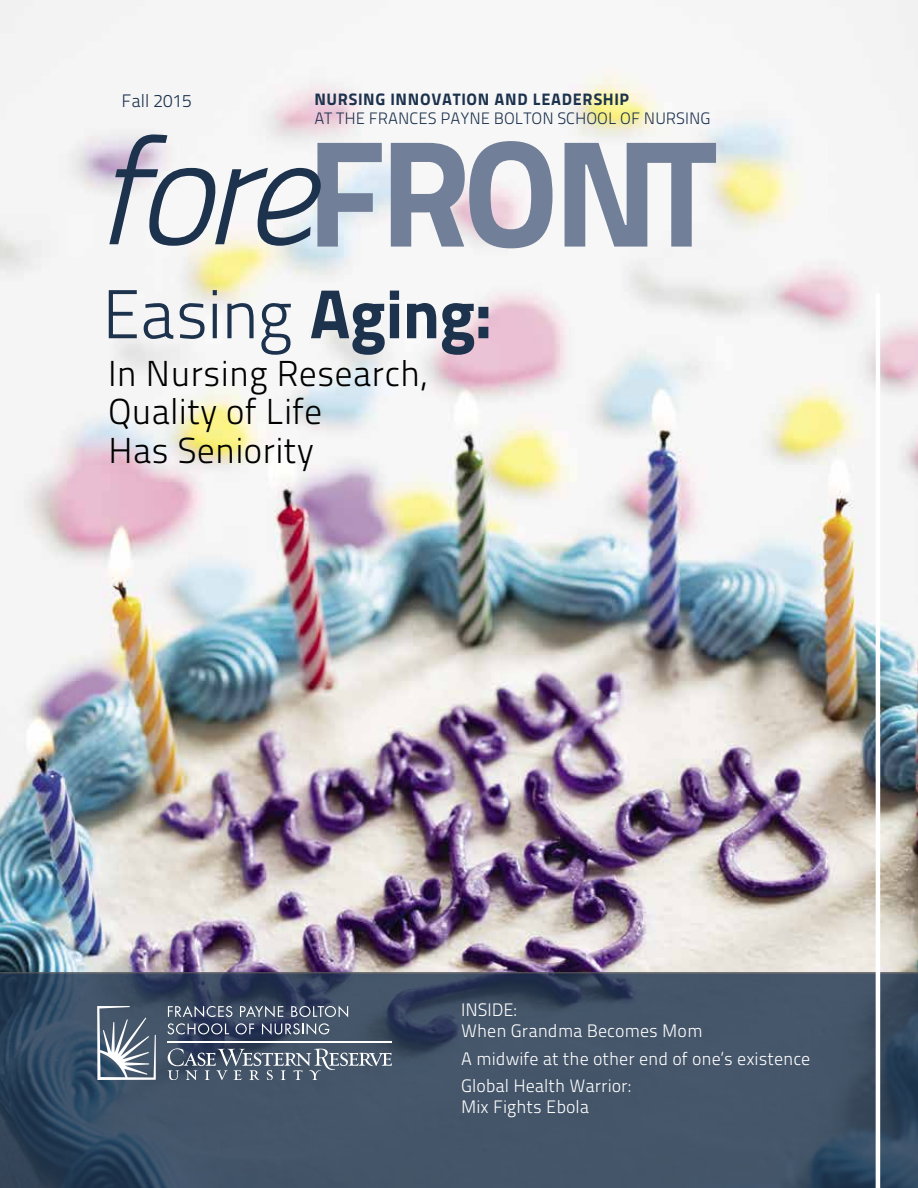
<style>
.page{position:relative;width:918px;height:1188px;background:#fff}
.page>*{position:absolute;margin:0;border:0;box-sizing:border-box;transform-origin:0 0}
.t1{font:150.3px "Titillium Maps 26 L 999 wt";letter-spacing:-.055em;color:#727f98}
.t2{font:69px "Titillium Maps 26 L 250 wt";letter-spacing:-.03em;color:#1c324d}
.t3{font:36px/39px "Titillium Maps 26 L 250 wt";color:#000}
.t4{font:18px/21px "Titillium Maps 26 L 250 wt";color:#fff}
.t5{font:18px "Titillium Maps 26 L 250 wt";color:#1c324d}
.t6{font:16.5px "Titillium Maps 26 L 250 wt";color:#1c324d}
.t7{font:16.5px "Titillium Maps 26 L 999 wt";letter-spacing:.04em;color:#1c324d}
.s1{font-family:"Titillitalic 250 wt";font-size:150px;color:#1c324d}
.s2{font-family:"Titillium Maps 26 L 999 wt"}
</style>
<div class="page">
<img style="left:882px;top:0;width:36px;height:972px">
<svg style="left:882px;top:972px;width:36px;height:216px"></svg>
<img style="left:0;top:0;width:882px;height:1188px">
<svg style="left:168px;top:1006px;width:64px;height:11px"></svg>
<svg style="left:240px;top:1006px;width:43px;height:11px"></svg>
<svg style="left:291px;top:1006px;width:57px;height:11px"></svg>
<svg style="left:167px;top:1023px;width:62px;height:11px"></svg>
<svg style="left:236px;top:1023px;width:18px;height:11px"></svg>
<svg style="left:262px;top:1023px;width:67px;height:12px"></svg>
<svg style="left:168px;top:1048px;width:224px;height:32px"></svg>
<hr style="left:168px;top:1041px;width:224px;height:1px;background:#fff">
<svg style="left:97px;top:1006px;width:59px;height:74px"></svg>
<p class="t5" style="left:122px;top:87px;width:72px">Fall 2015</p>
<p class="t7" style="left:314px;top:86px;width:317px">NURSING INNOVATION AND LEADERSHIP</p>
<p class="t6" style="left:314px;top:106px;width:398px">AT THE FRANCES PAYNE BOLTON SCHOOL OF NURSING</p>
<h1 class="t1" style="left:95px;top:76px;width:624px"><span class="s1">fore</span>FRONT</h1>
<h2 class="t2" style="left:102px;top:264px;width:392px">Easing <span class="s2">Aging:</span></h2>
<h3 class="t3" style="left:108px;top:352px;width:320px">In Nursing Research,<br>Quality of Life<br>Has Seniority</h3>
<p class="t4" style="left:461px;top:998px;width:243px">INSIDE:<br>When Grandma Becomes Mom</p>
<p class="t4" style="left:461px;top:1043px;width:351px;line-height:27.8px">A midwife at the other end of one‘s existence<br>Global Health Warrior:</p>
<p class="t4" style="left:461px;top:1096px;width:129px">Mix Fights Ebola</p>
</div>
